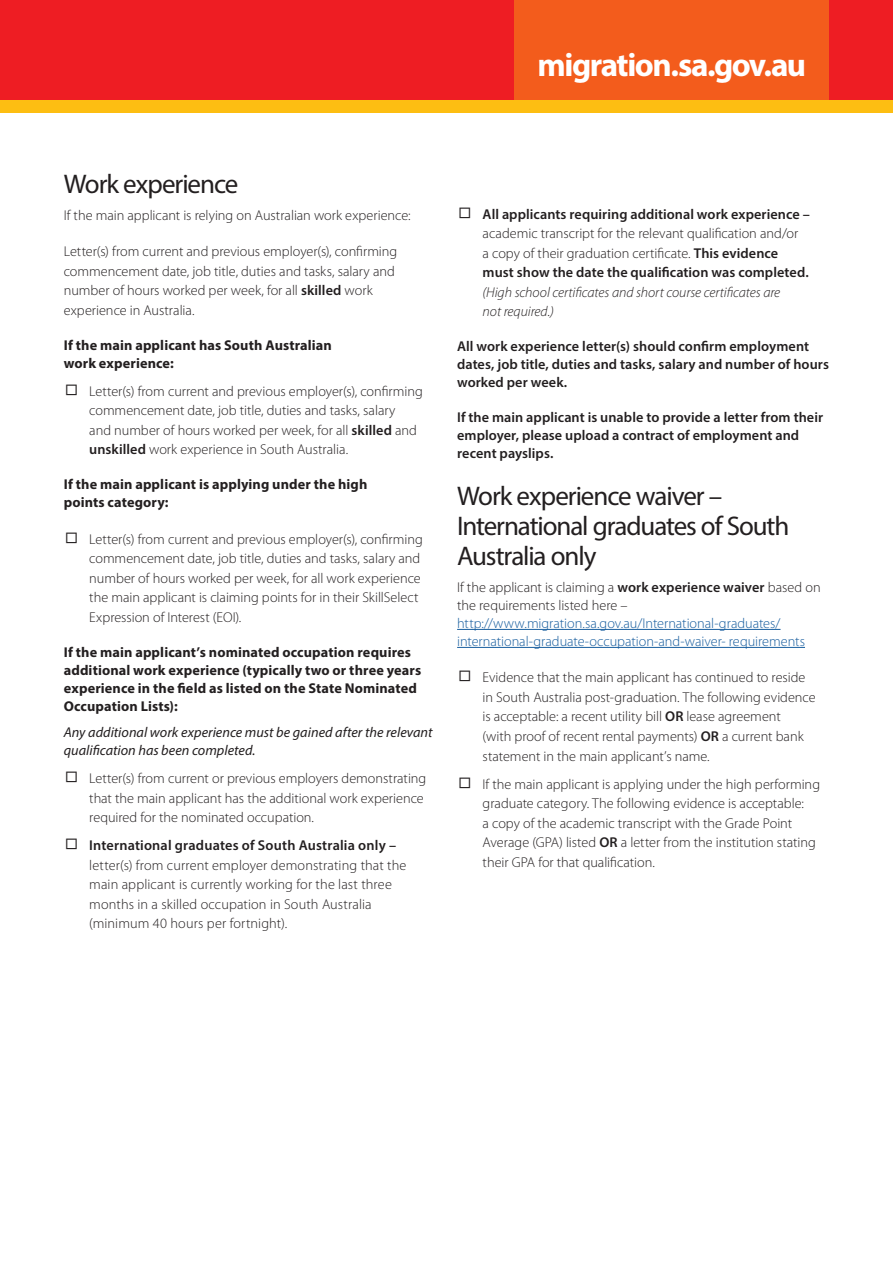
<style>
.page{position:relative;width:893px;height:1263px;background:#fff}
.page>*{position:absolute;margin:0;border:0;box-sizing:border-box;transform-origin:0 0}
.t1{font:700 33px "Myriad Pro";letter-spacing:-.045em;color:#fff}
.Heading_3{font:27px/30px "Myriad Pro";letter-spacing:-.04em;color:#231f20}
.Body_Text{font:300 14.25px/19.5px "Myriad Pro";color:#231f20}
.Body_Text-2{font:600 14.25px/19.5px "Myriad Pro";letter-spacing:.005em;color:#231f20}
.Body_Text-3{font:700 14.25px/18px "Myriad Pro";letter-spacing:.01em;color:#231f20}
.Body_Text-4{font:300 14.25px/18px "Myriad Pro";letter-spacing:-.005em;color:#175d9e}
.Body_Text-5{font:italic 14.25px/18px "Myriad Pro";color:#231f20}
.s1{font-weight:600}
.s2{font-family:"Leelawadee UI";font-weight:700;font-size:18px}
.s3{font-weight:300}
.s4{font-weight:300;font-style:italic}
.s5{color:#231f20}
.s6{font-weight:600;color:#231f20}
</style>
<div class="page">
<div style="left:0;top:0;width:893px;height:106px;background:#ee1d23"></div>
<div style="left:0;top:100px;width:893px;height:13px;background:#fdbe12"></div>
<div style="left:514px;top:0;width:315px;height:100px;background:#f35c1c"></div>
<hr style="left:457px;top:629px;width:323px;height:1px;background:#175d9e">
<hr style="left:457px;top:647px;width:348px;height:1px;background:#175d9e">
<h1 class="t1" style="left:538px;top:44px;width:270px">migration.sa.gov.au</h1>
<p class="Heading_3" style="left:64px;top:169px;width:176px">Work experience</p>
<p class="Body_Text" style="left:64px;top:205px;width:348px">If the main applicant is relying on Australian work experience:</p>
<p class="Body_Text" style="left:64px;top:242px;width:335px">Letter(s) from current and previous employer(s), confirming commencement date, job title, duties and tasks, salary and number of hours worked per week, for all <span class="s1">skilled</span> work experience in Australia.</p>
<p class="Body_Text-3" style="left:64px;top:335px;width:270px">If the main applicant has South Australian work experience:</p>
<p class="Body_Text" style="left:89px;top:381px;width:335px;text-indent:-26px"><span class="s2">◻</span> Letter(s) from current and previous employer(s), confirming commencement date, job title, duties and tasks, salary<br>and number of hours worked per week, for all <span class="s1">skilled</span> and <span class="s1">unskilled</span> work experience in South Australia.</p>
<p class="Body_Text-3" style="left:64px;top:475px;width:305px">If the main applicant is applying under the high points category:</p>
<p class="Body_Text" style="left:89px;top:529px;width:335px;text-indent:-26px"><span class="s2">◻</span> Letter(s) from current and previous employer(s), confirming commencement date, job title, duties and tasks, salary and number of hours worked per week, for all work experience the main applicant is claiming points for in their SkillSelect Expression of Interest (EOI).</p>
<p class="Body_Text-3" style="left:64px;top:642px;width:359px">If the main applicant’s nominated occupation requires additional work experience (typically two or three years experience in the field as listed on the State Nominated Occupation Lists):</p>
<p class="Body_Text-5" style="left:64px;top:723px;width:370px">Any additional work experience must be gained after the relevant qualification has been completed.</p>
<p class="Body_Text" style="left:89px;top:769px;width:339px;text-indent:-26px"><span class="s2">◻</span> Letter(s) from current or previous employers demonstrating that the main applicant has the additional work experience required for the nominated occupation.</p>
<p class="Body_Text" style="left:89px;top:836px;width:319px;text-indent:-26px"><span class="s2">◻</span> <span class="s1">International graduates of South Australia only – </span>letter(s) from current employer demonstrating that the main applicant is currently working for the last three months in a skilled occupation in South Australia (minimum 40 hours per fortnight).</p>
<p class="Body_Text-2" style="left:483px;top:204px;width:329px;text-indent:-26px"><span class="s2">◻</span> All applicants requiring additional work experience – <span class="s3">academic transcript for the relevant qualification and/or<br>a copy of their graduation certificate.</span> This evidence must show the date the qualification was completed. <span class="s4">(High school certificates and short course certificates are<br>not required.)</span></p>
<p class="Body_Text-2" style="left:457px;top:337px;width:373px;line-height:18px">All work experience letter(s) should confirm employment dates, job title, duties and tasks, salary and number of hours worked per week.</p>
<p class="Body_Text-2" style="left:457px;top:408px;width:367px;line-height:18px">If the main applicant is unable to provide a letter from their employer, please upload a contract of employment and recent payslips.</p>
<p class="Heading_3" style="left:457px;top:481px;width:334px">Work experience waiver –<br>International graduates of South<br>Australia only</p>
<p class="Body_Text-4" style="left:457px;top:578px;width:365px"><span class="s5">If the applicant is claiming a</span> <span class="s6">work experience waiver</span> <span class="s5">based on the requirements listed here – </span>http://www.migration.sa.gov.au/International-graduates/ international-graduate-occupation-and-waiver- requirements</p>
<p class="Body_Text" style="left:483px;top:668px;width:335px;text-indent:-26px"><span class="s2">◻</span> Evidence that the main applicant has continued to reside in South Australia post-graduation. The following evidence is acceptable: a recent utility bill <span class="s1">OR</span> lease agreement<br>(with proof of recent rental payments) <span class="s1">OR</span> a current bank statement in the main applicant’s name.</p>
<p class="Body_Text" style="left:483px;top:774px;width:339px;text-indent:-26px"><span class="s2">◻</span> If the main applicant is applying under the high performing graduate category. The following evidence is acceptable:<br>a copy of the academic transcript with the Grade Point Average (GPA) listed <span class="s1">OR</span> a letter from the institution stating their GPA for that qualification.</p>
</div>
